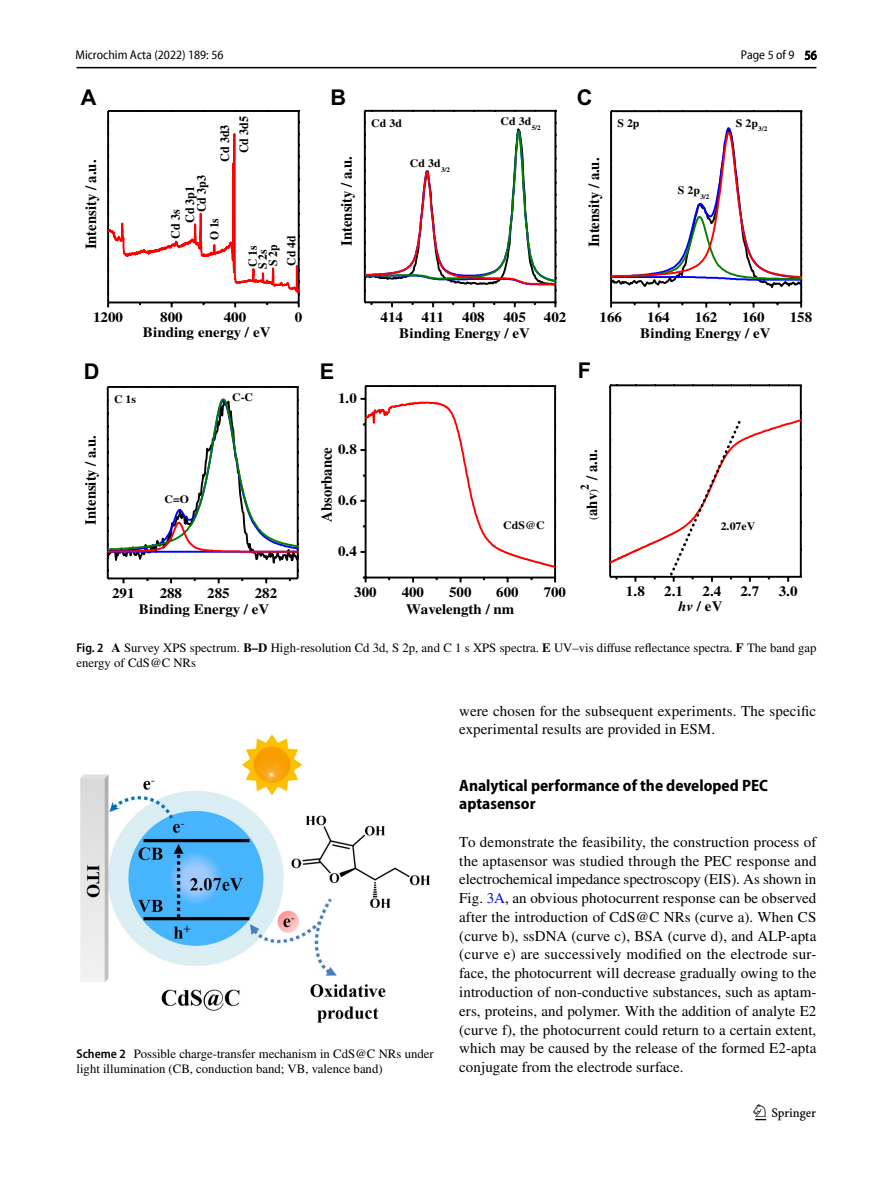
<style>
.page{position:relative;width:893px;height:1187px;background:#fff}
.page>*{position:absolute;margin:0;border:0;box-sizing:border-box;transform-origin:0 0}
.t1{font:22.5px "Springnew Regular 3";color:#000}
.t2{font:21.75px "Arial Bold 2";color:#000}
.t3{font:700 semi-condensed 16.5px/18.8px "Myriad Pro";color:#000}
.t4{font:15.45px "Times Bold 2";color:#000;scale:.95 1}
.t5{font:15.3px "Times Bold 2";color:#000;scale:.96 1}
.t6{font:15px/18.8px "STIX";letter-spacing:.005em;color:#000}
.t7{font:14.25px "Times Bold 2";color:#000;scale:1.05 1}
.t8{font:14.25px "Times Bold 2";color:#000;scale:1.04 1}
.t9{font:12.75px/15px "STIX";color:#000}
.t10{font:semi-condensed 12.75px "Myriad Pro Unic";color:#000}
.t11{font:12.6px "Times Bold 2";color:#000;scale:.95 1}
.t12{font:12.3px "Times Bold 2";letter-spacing:-.015em;color:#000;scale:.95 1}
.t13{font:12.3px "Times";color:#000;scale:.95 1}
.t14{font:11.85px "Times Bold 2";color:#000;scale:.95 1}
.t15{font:11.25px "Times Bold 2";letter-spacing:.005em;color:#000;scale:1.05 1}
.t16{font:11.25px "Times Bold 2";letter-spacing:.005em;color:#000;scale:1.04 1}
.s1{font-family:"Times";font-size:12.3px}
.s2{font-family:"Times";font-weight:700;font-style:italic;font-size:13.95px}
.s3{font-family:"Myriad Pro";font-weight:600;font-stretch:semi-condensed}
.s4{font-weight:700}
.s5{color:#00f}
</style>
<div class="page">
<hr style="left:77px;top:67px;width:739px;height:1px;background:#000">
<svg style="left:107px;top:110px;width:193px;height:197px"></svg>
<hr style="left:365px;top:301px;width:190px;height:2px;background:#000">
<svg style="left:365px;top:301px;width:7px;height:4px"></svg>
<hr style="left:364px;top:111px;width:2px;height:191px;background:#000">
<hr style="left:365px;top:110px;width:190px;height:2px;background:#000">
<hr style="left:554px;top:111px;width:2px;height:191px;background:#000">
<svg style="left:365px;top:122px;width:191px;height:169px"></svg>
<svg style="left:610px;top:110px;width:192px;height:197px"></svg>
<hr style="left:609px;top:385px;width:2px;height:191px;background:#000">
<hr style="left:610px;top:384px;width:191px;height:2px;background:#000">
<hr style="left:800px;top:385px;width:2px;height:191px;background:#000">
<svg style="left:610px;top:412px;width:192px;height:169px"></svg>
<hr style="left:366px;top:576px;width:189px;height:2px;background:#000">
<svg style="left:363px;top:576px;width:4px;height:6px"></svg>
<hr style="left:365px;top:386px;width:2px;height:191px;background:#000">
<hr style="left:366px;top:385px;width:189px;height:2px;background:#000">
<hr style="left:554px;top:386px;width:2px;height:191px;background:#000">
<svg style="left:360px;top:398px;width:196px;height:171px"></svg>
<hr style="left:107px;top:387px;width:2px;height:191px;background:#000">
<hr style="left:108px;top:386px;width:190px;height:2px;background:#000">
<hr style="left:297px;top:387px;width:2px;height:191px;background:#000">
<svg style="left:108px;top:394px;width:191px;height:189px"></svg>
<img style="left:81px;top:734px;width:348px;height:288px">
<p class="t10" style="left:76px;top:50px;width:149px">Microchim Acta (2022) 189: 56</p>
<p class="t10" style="left:741px;top:50px;width:77px">Page 5 of 9 56</p>
<h2 class="t2" style="left:81px;top:85px;width:17px">A</h2>
<p class="t4" style="left:82px;top:249px;width:96px;rotate:-90deg">yt i snetnI .u.a/</p>
<p class="t11" style="left:217px;top:162px;width:41px;rotate:-90deg">Cd 3d3</p>
<p class="t11" style="left:194px;top:212px;width:41px;rotate:-90deg">Cd 3p3</p>
<p class="t11" style="left:182px;top:223px;width:41px;rotate:-90deg">Cd 3p1</p>
<p class="t11" style="left:168px;top:238px;width:32px;rotate:-90deg">Cd 3s</p>
<p class="t12" style="left:207px;top:240px;width:25px;rotate:-90deg">O 1s</p>
<p class="t11" style="left:236px;top:153px;width:41px;rotate:-90deg">Cd 3d5</p>
<p class="t12" style="left:245px;top:267px;width:24px;rotate:-90deg">C 1s</p>
<p class="t12" style="left:284px;top:265px;width:33px;rotate:-90deg">Cd 4d</p>
<p class="t12" style="left:265px;top:266px;width:24px;rotate:-90deg">S 2p</p>
<p class="t12" style="left:255px;top:269px;width:22px;rotate:-90deg">S 2s</p>
<p class="t7" style="left:93px;top:309px;width:30px">1200</p>
<p class="t7" style="left:160px;top:309px;width:23px">800</p>
<p class="t7" style="left:224px;top:309px;width:23px">400</p>
<p class="t7" style="left:295px;top:309px;width:9px">0</p>
<h2 class="t2" style="left:84px;top:358px;width:17px">D</h2>
<p class="t5" style="left:82px;top:524px;width:95px;rotate:-90deg">yt i snetnI .u.a/</p>
<p class="t7" style="left:143px;top:324px;width:123px">Binding energy / eV</p>
<p class="t15" style="left:114px;top:392px;width:23px">C 1s</p>
<p class="t15" style="left:232px;top:391px;width:22px">C-C</p>
<p class="t15" style="left:164px;top:492px;width:25px">C=O</p>
<p class="t7" style="left:112px;top:584px;width:23px">291</p>
<p class="t7" style="left:160px;top:584px;width:23px">288</p>
<p class="t7" style="left:207px;top:584px;width:23px">285</p>
<p class="t7" style="left:255px;top:584px;width:23px">282</p>
<p class="t7" style="left:139px;top:601px;width:126px">Binding Energy / eV</p>
<h2 class="t2" style="left:331px;top:85px;width:17px">B</h2>
<h2 class="t2" style="left:577px;top:85px;width:17px">C</h2>
<p class="t15" style="left:371px;top:116px;width:31px">Cd 3d</p>
<p class="t15" style="left:501px;top:115px;width:40px">Cd 3d<sub>5/2</sub></p>
<p class="t15" style="left:617px;top:116px;width:23px">S 2p</p>
<p class="t15" style="left:736px;top:116px;width:31px">S 2p<sub>3/2</sub></p>
<p class="t4" style="left:337px;top:246px;width:96px;rotate:-90deg">yt i snetnI .u.a/</p>
<p class="t15" style="left:410px;top:157px;width:40px">Cd 3d<sub>3/2</sub></p>
<p class="t5" style="left:585px;top:247px;width:95px;rotate:-90deg">yt i snetnI .u.a/</p>
<p class="t15" style="left:678px;top:184px;width:31px">S 2p<sub>3/2</sub></p>
<h2 class="t2" style="left:320px;top:358px;width:16px">E</h2>
<p class="t8" style="left:338px;top:389px;width:20px">1.0</p>
<p class="t7" style="left:381px;top:308px;width:23px">414</p>
<p class="t7" style="left:422px;top:308px;width:23px">411</p>
<p class="t7" style="left:462px;top:308px;width:23px">408</p>
<p class="t7" style="left:503px;top:308px;width:23px">405</p>
<p class="t7" style="left:544px;top:308px;width:23px">402</p>
<p class="t7" style="left:399px;top:325px;width:126px">Binding Energy / eV</p>
<h2 class="t2" style="left:578px;top:357px;width:15px">F</h2>
<p class="t7" style="left:600px;top:309px;width:23px">166</p>
<p class="t7" style="left:647px;top:309px;width:23px">164</p>
<p class="t7" style="left:695px;top:309px;width:23px">162</p>
<p class="t7" style="left:742px;top:309px;width:23px">160</p>
<p class="t7" style="left:790px;top:309px;width:23px">158</p>
<p class="t7" style="left:640px;top:325px;width:126px">Binding Energy / eV</p>
<p class="t8" style="left:338px;top:440px;width:20px">0.8</p>
<p class="t5" style="left:318px;top:522px;width:79px;rotate:-90deg">A ecnabrosb</p>
<p class="t8" style="left:338px;top:491px;width:20px">0.6</p>
<p class="t8" style="left:338px;top:542px;width:20px">0.4</p>
<p class="t16" style="left:503px;top:519px;width:41px">CdS@C</p>
<p class="t8" style="left:354px;top:583px;width:23px">300</p>
<p class="t8" style="left:402px;top:583px;width:23px">400</p>
<p class="t8" style="left:449px;top:583px;width:23px">500</p>
<p class="t8" style="left:496px;top:583px;width:23px">600</p>
<p class="t8" style="left:544px;top:583px;width:23px">700</p>
<p class="t8" style="left:406px;top:600px;width:106px">Wavelength / nm</p>
<p class="t4" style="left:583px;top:480px;width:34px;rotate:-90deg">.u.a/</p>
<p class="t14" style="left:578px;top:489px;width:7px;rotate:-90deg">2</p>
<p class="t4" style="left:583px;top:516px;width:29px;rotate:-90deg">ahv<span class="s1">)</span></p>
<p class="t13" style="left:586px;top:519px;width:6px;rotate:-90deg">(</p>
<p class="t15" style="left:721px;top:519px;width:34px">2.07eV</p>
<p class="t7" style="left:626px;top:583px;width:20px">1.8</p>
<p class="t7" style="left:664px;top:583px;width:20px">2.1</p>
<p class="t7" style="left:702px;top:583px;width:20px">2.4</p>
<p class="t7" style="left:740px;top:583px;width:20px">2.7</p>
<p class="t7" style="left:779px;top:583px;width:20px">3.0</p>
<p class="t7" style="left:678px;top:597px;width:44px"><span class="s2">hv</span> / eV</p>
<p class="t9" style="left:77px;top:641px;width:741px"><span class="s3">Fig. 2</span> <span class="s4">A</span> Survey XPS spectrum. <span class="s4">B–D</span> High-resolution Cd 3d, S 2p, and C 1 s XPS spectra. <span class="s4">E</span> UV–vis diffuse reflectance spectra. <span class="s4">F</span> The band gap energy of CdS@C NRs</p>
<p class="t9" style="left:77px;top:1046px;width:359px"><span class="s3">Scheme 2</span> Possible charge-transfer mechanism in CdS@C NRs under light illumination (CB, conduction band; VB, valence band)</p>
<p class="t6" style="left:459px;top:702px;width:359px">were chosen for the subsequent experiments. The specific experimental results are provided in ESM.</p>
<p class="t3" style="left:459px;top:775px;width:310px">Analytical performance of the developed PEC aptasensor</p>
<p class="t6" style="left:459px;top:833px;width:359px;text-align:justify">To demonstrate the feasibility, the construction process of the aptasensor was studied through the PEC response and electrochemical impedance spectroscopy (EIS). As shown in Fig. <span class="s5">3A</span>, an obvious photocurrent response can be observed after the introduction of CdS@C NRs (curve a). When CS (curve b), ssDNA (curve c), BSA (curve d), and ALP-apta (curve e) are successively modified on the electrode sur&shy;face, the photocurrent will decrease gradually owing to the introduction of non-conductive substances, such as aptam&shy;ers, proteins, and polymer. With the addition of analyte E2 (curve f), the photocurrent could return to a certain extent, which may be caused by the release of the formed E2-apta conjugate from the electrode surface.</p>
<h1 class="t1" style="left:755px;top:1104px;width:62px">1 3</h1>
</div>
